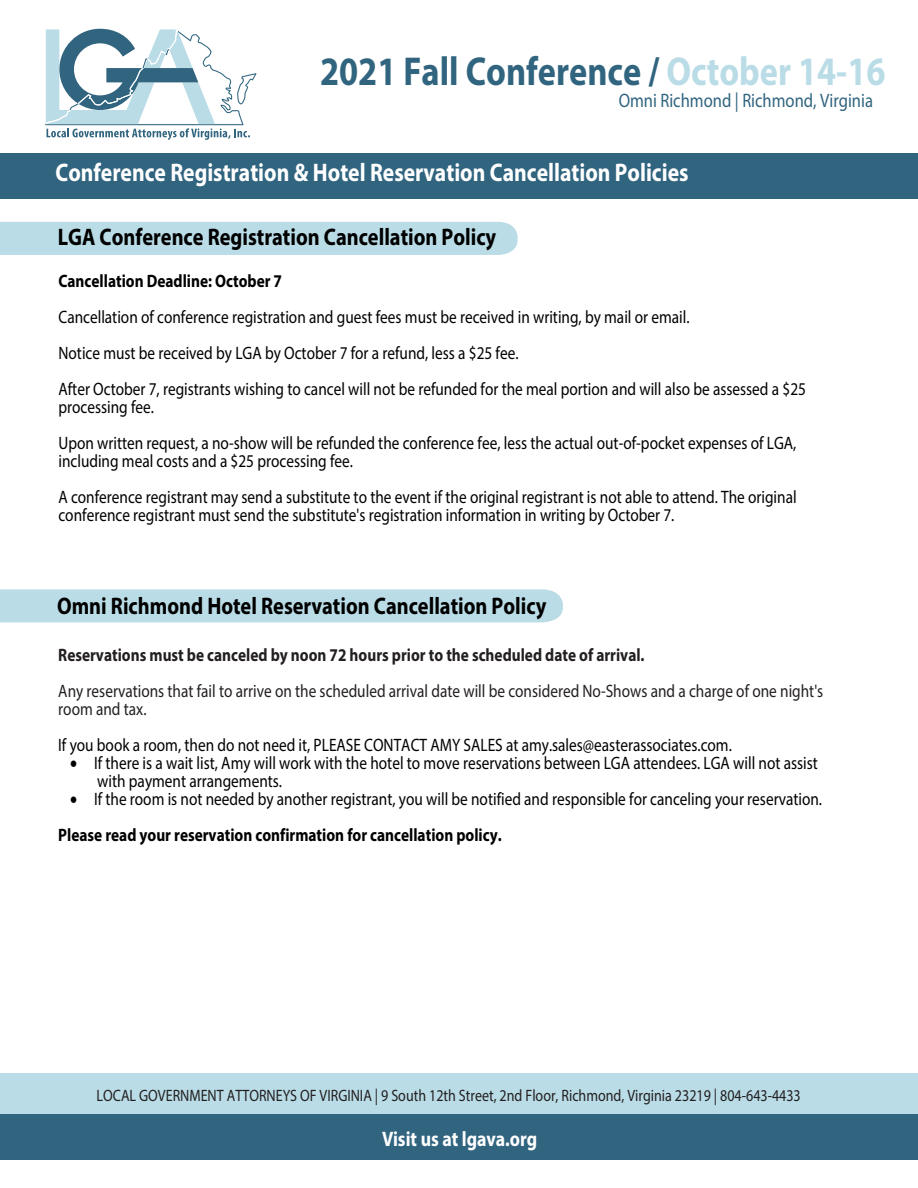
<style>
.page{position:relative;width:918px;height:1188px;background:#fff}
.page>*{position:absolute;margin:0;border:0;box-sizing:border-box;transform-origin:0 0}
.t1{font:700 40.5px "Myriad Pro";color:#30647f;scale:.85 1}
.t2{font:700 25.5px "Myriad Pro";color:#fff;scale:.85 1}
.t3{font:700 24px "Myriad Pro";color:#000;scale:.85 1}
.t4{font:700 21px "Myriad Pro";color:#fff;scale:.85 1}
.t5{font:19.5px "Myriad Pro";color:#30647f;scale:.85 1}
.t6{font:18px/36px "Myriad Pro";color:#000;scale:.85 1}
.t7{font:18px/18.8px "Myriad Pro";color:#231f20;scale:.85 1}
.t8{font:700 18px "Myriad Pro";color:#231f20;scale:.85 1}
.t9{font:700 18px "Myriad Pro";color:#000;scale:.85 1}
.t10{font:16.5px "Myriad Pro";color:#231f20;scale:.85 1}
.s1{color:#b9dce7}
.s2{font-weight:700}
</style>
<div class="page">
<div style="left:0;top:222px;width:518px;height:33px;background:#b9dce7"></div>
<div style="left:0;top:1073px;width:918px;height:43px;background:#b9dce7"></div>
<svg style="left:45px;top:29px;width:211px;height:111px"></svg>
<div style="left:0;top:153px;width:918px;height:46px;background:#30647f"></div>
<div style="left:0;top:1114px;width:918px;height:46px;background:#30647f"></div>
<div style="left:0;top:589px;width:563px;height:33px;background:#b9dce7"></div>
<p class="t1" style="left:320px;top:45px;width:667px">2021 Fall Conference / <span class="s1">October 14-16</span></p>
<p class="t5" style="left:619px;top:88px;width:301px">Omni Richmond | Richmond, Virginia</p>
<p class="t2" style="left:55px;top:155px;width:746px">Conference Registration &amp; Hotel Reservation Cancellation Policies</p>
<h3 class="t3" style="left:58px;top:221px;width:518px">LGA Conference Registration Cancellation Policy</h3>
<p class="t9" style="left:58px;top:270px;width:265px">Cancellation Deadline: October 7</p>
<p class="t6" style="left:58px;top:299px;width:881px">Cancellation of conference registration and guest fees must be received in writing, by mail or email.<br>Notice must be received by LGA by October 7 for a refund, less a $25 fee.<br>After October 7, registrants wishing to cancel will not be refunded for the meal portion and will also be assessed a $25</p>
<p class="t6" style="left:58px;top:389px;width:870px">processing fee.<br>Upon written request, a no-show will be refunded the conference fee, less the actual out-of-pocket expenses of LGA,</p>
<p class="t6" style="left:58px;top:443px;width:870px">including meal costs and a $25 processing fee.<br>A conference registrant may send a substitute to the event if the original registrant is not able to attend. The original</p>
<p class="t6" style="left:58px;top:497px;width:726px">conference registrant must send the substitute's registration information in writing by October 7.</p>
<h3 class="t3" style="left:57px;top:590px;width:577px">Omni Richmond Hotel Reservation Cancellation Policy</h3>
<p class="t8" style="left:58px;top:643px;width:691px">Reservations must be canceled by noon 72 hours prior to the scheduled date of arrival.</p>
<p class="t7" style="left:58px;top:681px;width:902px">Any reservations that fail to arrive on the scheduled arrival date will be considered No-Shows and a charge of one night's room and tax.</p>
<p class="t6" style="left:58px;top:726px;width:794px">If you book a room, then do not need it, PLEASE CONTACT AMY SALES at amy.sales@easterassociates.com.</p>
<p class="t6" style="left:97px;top:753px;width:849px;line-height:18px;text-indent:-27px">• If there is a wait list, Amy will work with the hotel to move reservations between LGA attendees. LGA will not assist with payment arrangements.</p>
<p class="t6" style="left:58px;top:780px;width:900px;text-indent:12px">• If the room is not needed by another registrant, you will be notified and responsible for canceling your reservation.<br><span class="s2">Please read your reservation confirmation for cancellation policy.</span></p>
<p class="t10" style="left:97px;top:1085px;width:830px">LOCAL GOVERNMENT ATTORNEYS OF VIRGINIA | 9 South 12th Street, 2nd Floor, Richmond, Virginia 23219 | 804-643-4433</p>
<p class="t4" style="left:382px;top:1126px;width:184px">Visit us at lgava.org</p>
</div>
